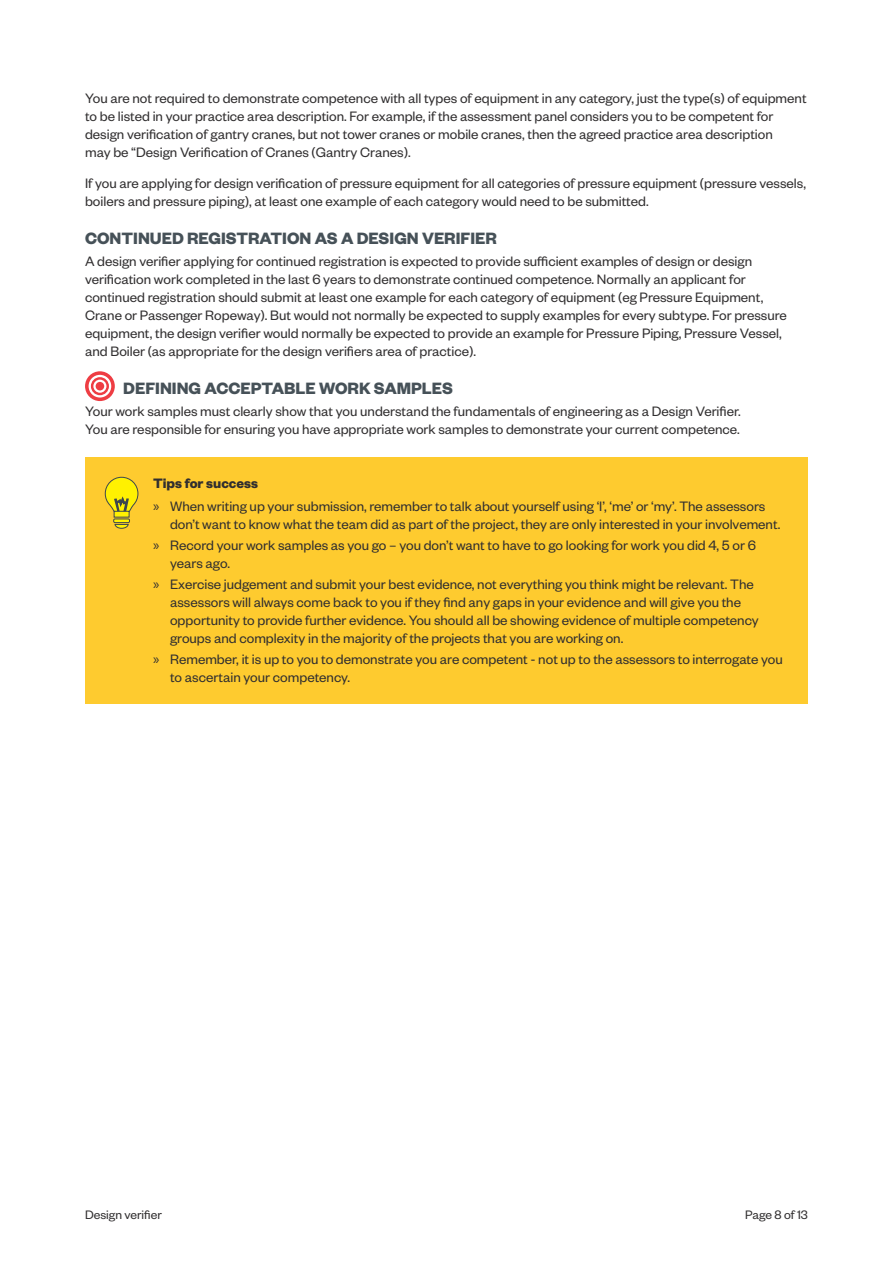
<style>
.page{position:relative;width:893px;height:1263px;background:#fff}
.page>*{position:absolute;margin:0;border:0;box-sizing:border-box;transform-origin:0 0}
.Header_4{font:700 18px "Founders Grotesk";color:#465158}
.Body{font:15px/18px "Founders Grotesk";color:#312f30}
.Body_before_bullets{font:700 15px "Founders Grotesk";color:#312f30}
.t1{font:13.5px "Founders Grotesk";color:#312f30}
.s1{font-family:"Myriad Pro"}
</style>
<div class="page">
<svg style="left:85px;top:371px;width:30px;height:30px"></svg>
<svg style="left:89px;top:375px;width:22px;height:22px"></svg>
<svg style="left:91px;top:377px;width:18px;height:18px"></svg>
<svg style="left:93px;top:380px;width:13px;height:13px"></svg>
<div style="left:96px;top:382px;width:8px;height:8px;background:#ee3d43;border-radius:50%"></div>
<div style="left:85px;top:457px;width:723px;height:247px;background:#fecb2f"></div>
<svg style="left:104px;top:476px;width:35px;height:40px"></svg>
<hr style="left:114px;top:519px;width:16px;height:4px;background:#fff101">
<div style="left:113px;top:518px;width:17px;height:5px;border:1px solid #3d474e"></div>
<svg style="left:114px;top:524px;width:15px;height:5px"></svg>
<div style="left:114px;top:511px;width:16px;height:7px;background:#fff101;border:1px solid #3d474e"></div>
<p class="Body" style="left:85px;top:88px;width:723px">You are not required to demonstrate competence with all types of equipment in any category, just the type(s) of equipment to be listed in your practice area description. For example, if the assessment panel considers you to be competent for design verification of gantry cranes, but not tower cranes or mobile cranes, then the agreed practice area description<br>may be “Design Verification of Cranes (Gantry Cranes).</p>
<p class="Body" style="left:85px;top:173px;width:722px">If you are applying for design verification of pressure equipment for all categories of pressure equipment (pressure vessels, boilers and pressure piping), at least one example of each category would need to be submitted.</p>
<p class="Header_4" style="left:85px;top:226px;width:413px">CONTINUED REGISTRATION AS A DESIGN VERIFIER</p>
<p class="Body" style="left:85px;top:251px;width:703px">A design verifier applying for continued registration is expected to provide sufficient examples of design or design verification work completed in the last 6 years to demonstrate continued competence. Normally an applicant for continued registration should submit at least one example for each category of equipment (eg Pressure Equipment, Crane or Passenger Ropeway). But would not normally be expected to supply examples for every subtype. For pressure equipment, the design verifier would normally be expected to provide an example for Pressure Piping, Pressure Vessel, and Boiler (as appropriate for the design verifiers area of practice).</p>
<p class="Header_4" style="left:123px;top:376px;width:331px">DEFINING ACCEPTABLE WORK SAMPLES</p>
<p class="Body" style="left:85px;top:401px;width:657px">Your work samples must clearly show that you understand the fundamentals of engineering as a Design Verifier.<br>You are responsible for ensuring you have appropriate work samples to demonstrate your current competence.</p>
<p class="Body_before_bullets" style="left:153px;top:474px;width:107px">Tips for success</p>
<p class="Body" style="left:170px;top:496px;width:612px;text-indent:-17px"><span class="s1">»</span> When writing up your submission, remember to talk about yourself using ‘I’, ‘me’ or ‘my’. The assessors don’t want to know what the team did as part of the project, they are only interested in your involvement.</p>
<p class="Body" style="left:170px;top:535px;width:587px;text-indent:-17px"><span class="s1">»</span> Record your work samples as you go – you don’t want to have to go looking for work you did 4, 5 or 6 years ago.</p>
<p class="Body" style="left:170px;top:574px;width:590px;text-indent:-17px"><span class="s1">»</span> Exercise judgement and submit your best evidence, not everything you think might be relevant. The assessors will always come back to you if they find any gaps in your evidence and will give you the opportunity to provide further evidence. You should all be showing evidence of multiple competency groups and complexity in the majority of the projects that you are working on.</p>
<p class="Body" style="left:170px;top:650px;width:614px;text-indent:-17px"><span class="s1">»</span> Remember, it is up to you to demonstrate you are competent - not up to the assessors to interrogate you to ascertain your competency.</p>
<p class="t1" style="left:85px;top:1206px;width:78px">Design verifier</p>
<p class="t1" style="left:745px;top:1206px;width:64px">Page 8 of 13</p>
</div>
